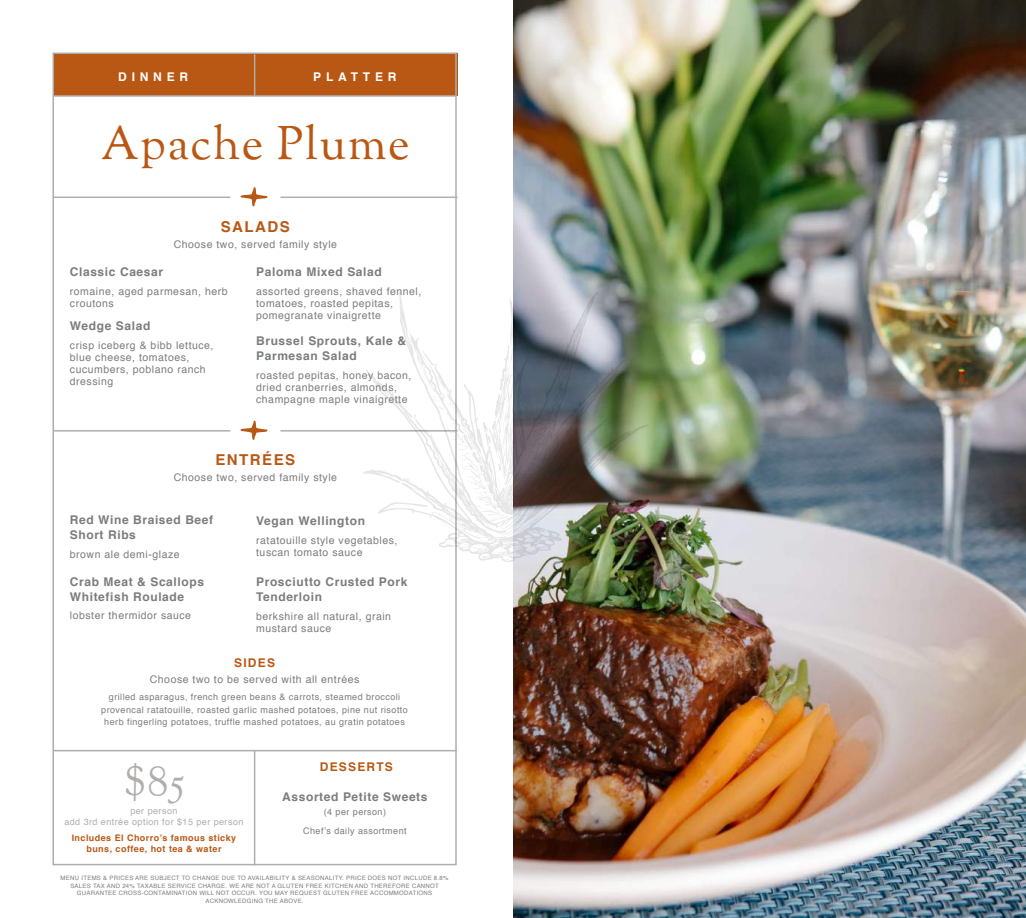
<style>
.page{position:relative;width:1026px;height:918px;background:#fff}
.page>*{position:absolute;margin:0;border:0;box-sizing:border-box;transform-origin:0 0}
.t1{font:46.5px "OFL Goudy St M";letter-spacing:.03em;color:#b95814}
.t2{font:42px "OFL Goudy St M";color:#b0adac}
.t3{font:700 15px "Helvetica";letter-spacing:.1em;color:#b95814}
.t4{font:700 12px/15px "Helvetica";letter-spacing:.05em;color:#7b7c7c}
.t5{font:700 12px "Helvetica";letter-spacing:.4em;color:#fff}
.t6{font:700 12px "Helvetica";letter-spacing:.1em;color:#b95814}
.t7{font:10.5px/12px "Helvetica";letter-spacing:.05em;color:#7b7c7c}
.t8{font:9px/12.8px "Helvetica";letter-spacing:.05em;color:#7b7c7c;text-align:center}
.t9{font:700 9px/10.8px "Helvetica";letter-spacing:.05em;color:#b95814;text-align:center}
.t10{font:9px/10.8px "Helvetica";letter-spacing:.05em;color:#aeadac;text-align:center}
.t11{font:6px/7.5px "Helvetica";letter-spacing:.05em;color:#7b7c7c;text-align:center}
</style>
<div class="page">
<img style="left:513px;top:0;width:513px;height:918px">
<div style="left:53px;top:53px;width:405px;height:43px;background:#b95814"></div>
<hr style="left:54px;top:95px;width:403px;height:2px;background:#b0adac">
<hr style="left:254px;top:54px;width:1px;height:42px;background:#b0adac">
<svg style="left:241px;top:187px;width:26px;height:19px"></svg>
<svg style="left:241px;top:421px;width:26px;height:19px"></svg>
<hr style="left:53px;top:197px;width:177px;height:1px;background:#b0adac">
<hr style="left:53px;top:430px;width:177px;height:2px;background:#b0adac">
<hr style="left:280px;top:197px;width:177px;height:1px;background:#b0adac">
<hr style="left:280px;top:430px;width:177px;height:2px;background:#b0adac">
<img style="left:362px;top:291px;width:287px;height:272px">
<svg style="left:421px;top:291px;width:178px;height:224px"></svg>
<svg style="left:563px;top:413px;width:13px;height:21px"></svg>
<svg style="left:515px;top:417px;width:5px;height:18px"></svg>
<svg style="left:409px;top:329px;width:64px;height:127px"></svg>
<svg style="left:533px;top:454px;width:31px;height:37px"></svg>
<svg style="left:477px;top:466px;width:6px;height:12px"></svg>
<svg style="left:464px;top:544px;width:21px;height:7px"></svg>
<hr style="left:54px;top:750px;width:403px;height:1px;background:#b0adac">
<hr style="left:254px;top:750px;width:1px;height:115px;background:#b0adac">
<p class="t5" style="left:118px;top:67px;width:71px">DINNER</p>
<p class="t5" style="left:313px;top:67px;width:85px">PLATTER</p>
<h1 class="t1" style="left:101px;top:115px;width:310px">Apache Plume</h1>
<h3 class="t3" style="left:221px;top:215px;width:71px">SALADS</h3>
<p class="t7" style="left:174px;top:238px;width:165px">Choose two, served family style</p>
<p class="t4" style="left:70px;top:265px;width:95px">Classic Caesar</p>
<p class="t7" style="left:70px;top:286px;width:159px">romaine, aged parmesan, herb croutons</p>
<p class="t4" style="left:70px;top:319px;width:82px">Wedge Salad</p>
<p class="t7" style="left:70px;top:340px;width:145px">crisp iceberg &amp; bibb lettuce, blue cheese, tomatoes, cucumbers, poblano ranch dressing</p>
<p class="t4" style="left:256px;top:265px;width:127px">Paloma Mixed Salad</p>
<p class="t7" style="left:256px;top:286px;width:167px">assorted greens, shaved fennel, tomatoes, roasted pepitas, pomegranate vinaigrette</p>
<p class="t4" style="left:256px;top:334px;width:151px">Brussel Sprouts, Kale &amp;<br>Parmesan Salad</p>
<p class="t7" style="left:256px;top:370px;width:157px">roasted pepitas, honey bacon, dried cranberries, almonds, champagne maple vinaigrette</p>
<h3 class="t3" style="left:215px;top:448px;width:81px">ENTRÉES</h3>
<p class="t7" style="left:174px;top:472px;width:165px">Choose two, served family style</p>
<p class="t4" style="left:70px;top:513px;width:145px">Red Wine Braised Beef<br>Short Ribs</p>
<p class="t7" style="left:70px;top:549px;width:111px">brown ale demi-glaze</p>
<p class="t4" style="left:70px;top:574px;width:136px">Crab Meat &amp; Scallops<br>Whitefish Roulade</p>
<p class="t7" style="left:70px;top:610px;width:123px">lobster thermidor sauce</p>
<p class="t4" style="left:256px;top:513px;width:110px">Vegan Wellington</p>
<p class="t7" style="left:256px;top:534px;width:143px">ratatouille style vegetables, tuscan tomato sauce</p>
<p class="t4" style="left:256px;top:575px;width:153px">Prosciutto Crusted Pork<br>Tenderloin</p>
<p class="t7" style="left:256px;top:611px;width:136px">berkshire all natural, grain mustard sauce</p>
<p class="t6" style="left:234px;top:653px;width:42px">SIDES</p>
<p class="t7" style="left:150px;top:674px;width:211px">Choose two to be served with all entrées</p>
<p class="t8" style="left:101px;top:691px;width:308px">grilled asparagus, french green beans &amp; carrots, steamed broccoli provencal ratatouille, roasted garlic mashed potatoes, pine nut risotto herb fingerling potatoes, truffle mashed potatoes, au gratin potatoes</p>
<h2 class="t2" style="left:123px;top:755px;width:63px">$85</h2>
<p class="t6" style="left:320px;top:757px;width:75px">DESSERTS</p>
<p class="t4" style="left:282px;top:789px;width:147px">Assorted Petite Sweets</p>
<p class="t8" style="left:303px;top:803px;width:105px;line-height:18.8px">(4 per person)<br>Chef’s daily assortment</p>
<p class="t10" style="left:64px;top:806px;width:181px">per person<br>add 3rd entrée option for $15 per person</p>
<p class="t9" style="left:72px;top:833px;width:166px">Includes El Chorro’s famous sticky buns, coffee, hot tea &amp; water</p>
<p class="t11" style="left:61px;top:875px;width:389px">MENU ITEMS &amp; PRICES ARE SUBJECT TO CHANGE DUE TO AVAILABILITY &amp; SEASONALITY. PRICE DOES NOT INCLUDE 8.8% SALES TAX AND 24% TAXABLE SERVICE CHARGE. WE ARE NOT A GLUTEN FREE KITCHEN AND THEREFORE CANNOT GUARANTEE CROSS-CONTAMINATION WILL NOT OCCUR. YOU MAY REQUEST GLUTEN FREE ACCOMMODATIONS ACKNOWLEDGING THE ABOVE.</p>
</div>
